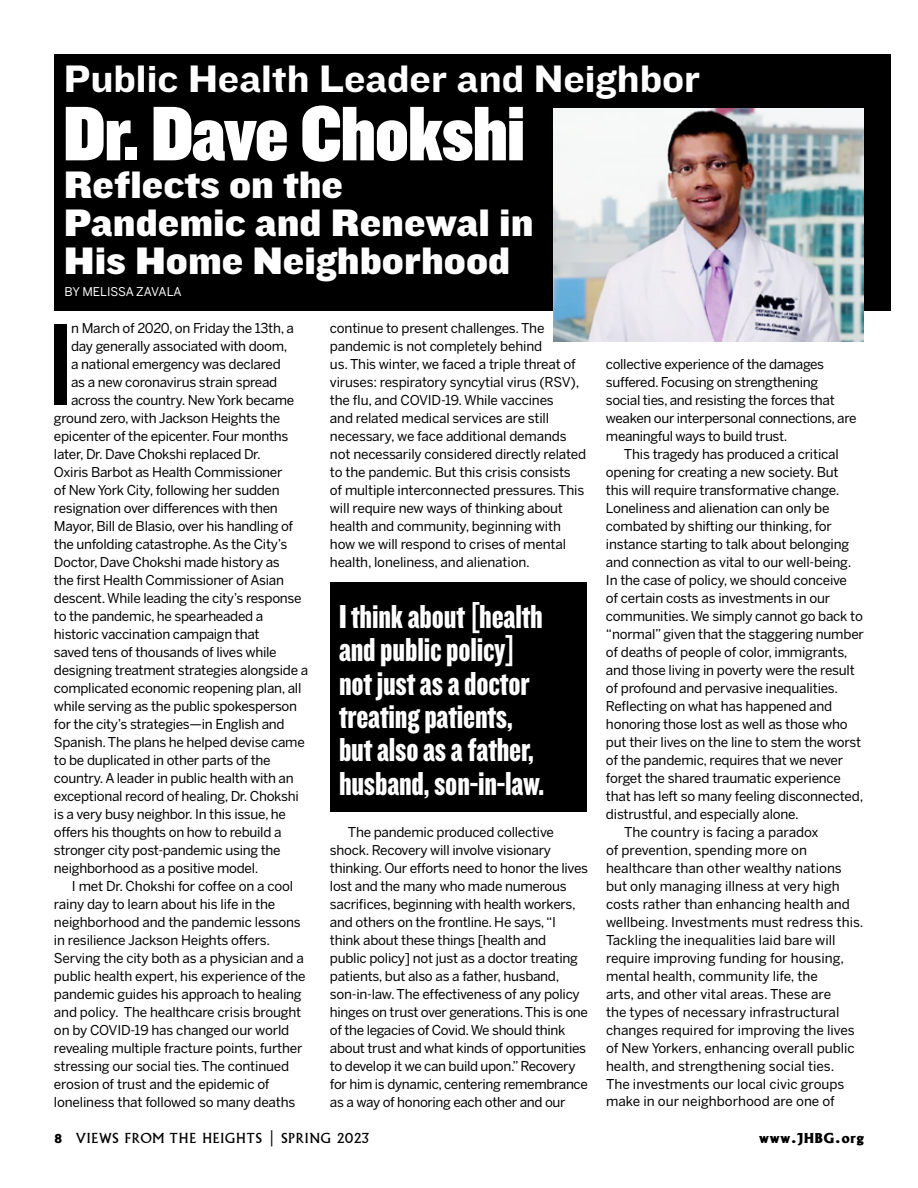
<style>
.page{position:relative;width:918px;height:1188px;background:#fff}
.page>*{position:absolute;margin:0;border:0;box-sizing:border-box;transform-origin:0 0}
.t1{font:121.65px "CM Knockout 48 Featherweight";color:#000}
.t2{font:80.25px "CM Knockout 90 Ulimate Welterwei";color:#fff}
.t3{font:39.75px/38px "CM Knockout 72 Full Cruiserweigh";color:#fff}
.t4{font:39.75px "CM Knockout 52 Cruiserweight";color:#fff}
.t5{font:34.5px/33.5px "CM Knockout 69 Full Liteweight";letter-spacing:-.005em;color:#fff}
.t6{font:15px "Albertus Ext Bld";letter-spacing:.06em;color:#000}
.t7{font:13.5px/18px "Benton Sans";letter-spacing:-.02em;color:#000}
.t8{font:13.5px "Benton Sans";color:#000}
.t9{font:13.5px "Albertus";letter-spacing:.06em;color:#000}
.t10{font:12px "Benton Sans";color:#fff}
.s1{font-family:"Albertus Ext Bld"}
</style>
<div class="page">
<div style="left:54px;top:54px;width:837px;height:256px;background:#000"></div>
<img style="left:554px;top:108px;width:310px;height:234px">
<div style="left:330px;top:583px;width:256px;height:229px;background:#000"></div>
<h3 class="t4" style="left:64px;top:52px;width:638px">Public Health Leader and Neighbor</h3>
<h2 class="t2" style="left:64px;top:79px;width:462px">Dr. Dave Chokshi</h2>
<h3 class="t3" style="left:64px;top:165px;width:471px">Reflects on the<br>Pandemic and Renewal in<br>His Home Neighborhood</h3>
<p class="t10" style="left:64px;top:285px;width:119px">BY MELISSA ZAVALA</p>
<h1 class="t1" style="left:49px;top:290px;width:24px">I</h1>
<p class="t7" style="left:71px;top:319px;width:224px">n March of 2020, on Friday the 13th, a</p>
<p class="t7" style="left:71px;top:337px;width:218px">day generally associated with doom,</p>
<p class="t7" style="left:71px;top:355px;width:211px">a national emergency was declared</p>
<p class="t7" style="left:71px;top:373px;width:208px">as a new coronavirus strain spread</p>
<p class="t7" style="left:71px;top:391px;width:225px">across the country. New York became</p>
<p class="t7" style="left:54px;top:409px;width:228px">ground zero, with Jackson Heights the</p>
<p class="t7" style="left:54px;top:427px;width:236px">epicenter of the epicenter. Four months</p>
<p class="t7" style="left:54px;top:445px;width:208px">later, Dr. Dave Chokshi replaced Dr.</p>
<p class="t7" style="left:54px;top:463px;width:230px">Oxiris Barbot as Health Commissioner</p>
<p class="t7" style="left:54px;top:481px;width:227px">of New York City, following her sudden</p>
<p class="t7" style="left:54px;top:499px;width:225px">resignation over differences with then</p>
<p class="t7" style="left:54px;top:517px;width:241px">Mayor, Bill de Blasio, over his handling of</p>
<p class="t7" style="left:54px;top:535px;width:235px">the unfolding catastrophe. As the City’s</p>
<p class="t7" style="left:54px;top:553px;width:227px">Doctor, Dave Chokshi made history as</p>
<p class="t7" style="left:54px;top:571px;width:232px">the first Health Commissioner of Asian</p>
<p class="t7" style="left:54px;top:589px;width:249px">descent. While leading the city’s response</p>
<p class="t7" style="left:54px;top:607px;width:211px">to the pandemic, he spearheaded a</p>
<p class="t7" style="left:54px;top:625px;width:207px">historic vaccination campaign that</p>
<p class="t7" style="left:54px;top:643px;width:224px">saved tens of thousands of lives while</p>
<p class="t7" style="left:54px;top:661px;width:256px">designing treatment strategies alongside a</p>
<p class="t7" style="left:54px;top:679px;width:249px">complicated economic reopening plan, all</p>
<p class="t7" style="left:54px;top:697px;width:245px">while serving as the public spokesperson</p>
<p class="t7" style="left:54px;top:715px;width:232px">for the city’s strategies—in English and</p>
<p class="t7" style="left:54px;top:733px;width:252px">Spanish. The plans he helped devise came</p>
<p class="t7" style="left:54px;top:751px;width:218px">to be duplicated in other parts of the</p>
<p class="t7" style="left:54px;top:769px;width:241px">country. A leader in public health with an</p>
<p class="t7" style="left:54px;top:787px;width:246px">exceptional record of healing, Dr. Chokshi</p>
<p class="t7" style="left:54px;top:805px;width:234px">is a very busy neighbor. In this issue, he</p>
<p class="t7" style="left:54px;top:823px;width:229px">offers his thoughts on how to rebuild a</p>
<p class="t7" style="left:54px;top:841px;width:228px">stronger city post-pandemic using the</p>
<p class="t7" style="left:54px;top:859px;width:206px">neighborhood as a positive model.</p>
<p class="t7" style="left:72px;top:877px;width:223px">I met Dr. Chokshi for coffee on a cool</p>
<p class="t7" style="left:54px;top:895px;width:223px">rainy day to learn about his life in the</p>
<p class="t7" style="left:54px;top:913px;width:248px">neighborhood and the pandemic lessons</p>
<p class="t7" style="left:54px;top:931px;width:218px">in resilience Jackson Heights offers.</p>
<p class="t7" style="left:54px;top:949px;width:251px">Serving the city both as a physician and a</p>
<p class="t7" style="left:54px;top:967px;width:253px">public health expert, his experience of the</p>
<p class="t7" style="left:54px;top:985px;width:249px">pandemic guides his approach to healing</p>
<p class="t7" style="left:54px;top:1003px;width:249px">and policy. The healthcare crisis brought</p>
<p class="t7" style="left:54px;top:1021px;width:237px">on by COVID-19 has changed our world</p>
<p class="t7" style="left:54px;top:1039px;width:250px">revealing multiple fracture points, further</p>
<p class="t7" style="left:54px;top:1057px;width:237px">stressing our social ties. The continued</p>
<p class="t7" style="left:54px;top:1075px;width:217px">erosion of trust and the epidemic of</p>
<p class="t7" style="left:54px;top:1093px;width:243px">loneliness that followed so many deaths</p>
<p class="t7" style="left:330px;top:319px;width:258px">continue to present challenges. The pandemic is not completely behind<br>us. This winter, we faced a triple threat of viruses: respiratory syncytial virus (RSV), the flu, and COVID-19. While vaccines<br>and related medical services are still necessary, we face additional demands not necessarily considered directly related to the pandemic. But this crisis consists of multiple interconnected pressures. This will require new ways of thinking about health and community, beginning with how we will respond to crises of mental health, loneliness, and alienation.</p>
<h3 class="t5" style="left:339px;top:598px;width:207px">I think about [health and public policy] not just as a doctor treating patients, but also as a father, husband, son-in-law.</h3>
<p class="t7" style="left:330px;top:823px;width:259px;text-indent:18px">The pandemic produced collective shock. Recovery will involve visionary thinking. Our efforts need to honor the lives lost and the many who made numerous sacrifices, beginning with health workers, and others on the frontline. He says, “I think about these things [health and<br>public policy] not just as a doctor treating patients, but also as a father, husband, son-in-law. The effectiveness of any policy hinges on trust over generations. This is one of the legacies of Covid. We should think about trust and what kinds of opportunities to develop it we can build upon.” Recovery for him is dynamic, centering remembrance as a way of honoring each other and our</p>
<p class="t9" style="left:54px;top:1130px;width:317px"><span class="s1">8</span> VIEWS FROM THE HEIGHTS | SPRING 2023</p>
<p class="t7" style="left:606px;top:355px;width:252px">collective experience of the damages suffered. Focusing on strengthening<br>social ties, and resisting the forces that weaken our interpersonal connections, are meaningful ways to build trust.</p>
<p class="t7" style="left:624px;top:445px;width:216px">This tragedy has produced a critical</p>
<p class="t7" style="left:606px;top:463px;width:234px">opening for creating a new society. But</p>
<p class="t7" style="left:606px;top:481px;width:235px">this will require transformative change.</p>
<p class="t7" style="left:606px;top:499px;width:225px">Loneliness and alienation can only be</p>
<p class="t7" style="left:606px;top:517px;width:227px">combated by shifting our thinking, for</p>
<p class="t7" style="left:606px;top:535px;width:245px">instance starting to talk about belonging</p>
<p class="t7" style="left:606px;top:553px;width:247px">and connection as vital to our well-being.</p>
<p class="t7" style="left:606px;top:571px;width:243px">In the case of policy, we should conceive</p>
<p class="t7" style="left:606px;top:589px;width:226px">of certain costs as investments in our</p>
<p class="t7" style="left:606px;top:607px;width:258px">communities. We simply cannot go back to</p>
<p class="t7" style="left:606px;top:625px;width:260px">“normal” given that the staggering number</p>
<p class="t7" style="left:606px;top:643px;width:243px">of deaths of people of color, immigrants,</p>
<p class="t7" style="left:606px;top:661px;width:250px">and those living in poverty were the result</p>
<p class="t7" style="left:606px;top:679px;width:234px">of profound and pervasive inequalities.</p>
<p class="t7" style="left:606px;top:697px;width:228px">Reflecting on what has happened and</p>
<p class="t7" style="left:606px;top:715px;width:243px">honoring those lost as well as those who</p>
<p class="t7" style="left:606px;top:733px;width:257px">put their lives on the line to stem the worst</p>
<p class="t7" style="left:606px;top:751px;width:239px">of the pandemic, requires that we never</p>
<p class="t7" style="left:606px;top:769px;width:237px">forget the shared traumatic experience</p>
<p class="t7" style="left:606px;top:787px;width:259px">that has left so many feeling disconnected,</p>
<p class="t7" style="left:606px;top:804px;width:194px">distrustful, and especially alone.</p>
<p class="t8" style="left:624px;top:824px;width:196px">The country is facing a paradox</p>
<p class="t8" style="left:606px;top:842px;width:202px">of prevention, spending more on</p>
<p class="t8" style="left:606px;top:860px;width:237px">healthcare than other wealthy nations</p>
<p class="t8" style="left:606px;top:878px;width:235px">but only managing illness at very high</p>
<p class="t8" style="left:606px;top:896px;width:245px">costs rather than enhancing health and</p>
<p class="t8" style="left:606px;top:914px;width:259px">wellbeing. Investments must redress this.</p>
<p class="t8" style="left:606px;top:932px;width:231px">Tackling the inequalities laid bare will</p>
<p class="t8" style="left:606px;top:950px;width:240px">require improving funding for housing,</p>
<p class="t8" style="left:606px;top:968px;width:213px">mental health, community life, the</p>
<p class="t8" style="left:606px;top:986px;width:227px">arts, and other vital areas. These are</p>
<p class="t8" style="left:606px;top:1004px;width:235px">the types of necessary infrastructural</p>
<p class="t8" style="left:606px;top:1022px;width:250px">changes required for improving the lives</p>
<p class="t8" style="left:606px;top:1040px;width:250px">of New Yorkers, enhancing overall public</p>
<p class="t8" style="left:606px;top:1058px;width:230px">health, and strengthening social ties.</p>
<p class="t8" style="left:606px;top:1076px;width:240px">The investments our local civic groups</p>
<p class="t8" style="left:606px;top:1094px;width:230px">make in our neighborhood are one of</p>
<p class="t6" style="left:759px;top:1128px;width:106px">www.JHBG.org</p>
</div>
